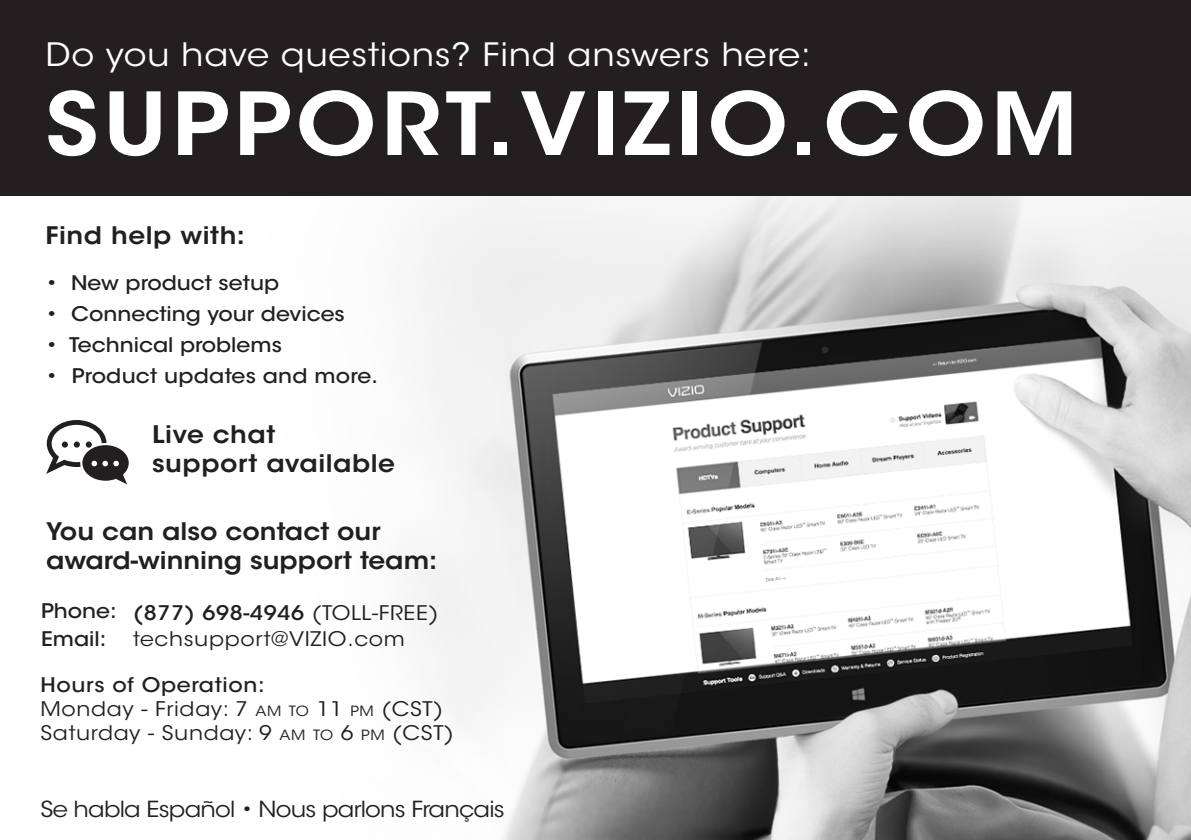
<style>
.page{position:relative;width:1191px;height:840px;background:#fff}
.page>*{position:absolute;margin:0;border:0;box-sizing:border-box;transform-origin:0 0}
.t1{font:600 86px "ITC Avant Garde Std";letter-spacing:.05em;color:#fff;scale:1.1 1}
.t2{font:32px "ITC Avant Garde Std";letter-spacing:.02em;color:#fff;scale:1.1 1}
.t3{font:600 24px/28.8px "ITC Avant Garde Std";color:#231f20;scale:1.1 1}
.t4{font:600 24px/28.8px "ITC Avant Garde Std";letter-spacing:.02em;color:#231f20;scale:1.1 1}
.t5{font:22px "ITC Avant Garde Std";letter-spacing:-.03em;color:#231f20;scale:1.1 1}
.t6{font:20px/24px "ITC Avant Garde Std";letter-spacing:.03em;color:#231f20;scale:1.1 1}
.t7{font:500 20px/28px "ITC Avant Garde Std";color:#231f20;scale:1.1 1}
.t8{font:500 20px "ITC Avant Garde Std";letter-spacing:.03em;color:#231f20;scale:1.1 1}
.s1{font-weight:400}
.s2{font-weight:500}
.s3{font-style:inherit}
.s4{font-size:14px}
</style>
<div class="page">
<img style="left:45px;top:195px;width:1145px;height:644px">
<div style="left:0;top:0;width:1190px;height:195px;background:#231f20"></div>
<svg style="left:46px;top:420px;width:83px;height:64px"></svg>
<h2 class="t2" style="left:45px;top:35px;width:697px">Do you have questions? Find answers here:</h2>
<h1 class="t1" style="left:45px;top:69px;width:940px">SUPPORT.VIZIO.COM</h1>
<p class="t4" style="left:45px;top:220px;width:183px">Find help with:</p>
<p class="t7" style="left:45px;top:268px;width:214px">• New product setup</p>
<p class="t7" style="left:45px;top:299px;width:274px">• Connecting your devices</p>
<p class="t7" style="left:45px;top:330px;width:216px">• Technical problems</p>
<p class="t7" style="left:45px;top:361px;width:304px">• Product updates and more.</p>
<p class="t4" style="left:152px;top:420px;width:222px">Live chat<br>support available</p>
<p class="t3" style="left:46px;top:516px;width:357px">You can also contact our award-winning support team:</p>
<p class="t7" style="left:41px;top:596px;width:70px">Phone:<br>Email:</p>
<p class="t8" style="left:133px;top:600px;width:279px">(877) 698-4946 <span class="s1">(TOLL-FREE)</span></p>
<p class="t6" style="left:40px;top:672px;width:377px"><span class="s2">Hours of Operation:<br></span>Monday - Friday: <span class="s3">7</span> <span class="s4">AM TO</span> <span class="s3">11</span> <span class="s4">PM</span> <span class="s3">(CST)<br></span>Saturday - Sunday: <span class="s3">9</span> <span class="s4">AM TO</span> <span class="s3">6</span> <span class="s4">PM</span> <span class="s3">(CST)</span></p>
<p class="t6" style="left:133px;top:626px;width:248px">techsupport@<span class="s3">VIZIO</span>.com</p>
<p class="t5" style="left:40px;top:795px;width:423px">Se habla Español • Nous parlons Français</p>
</div>
